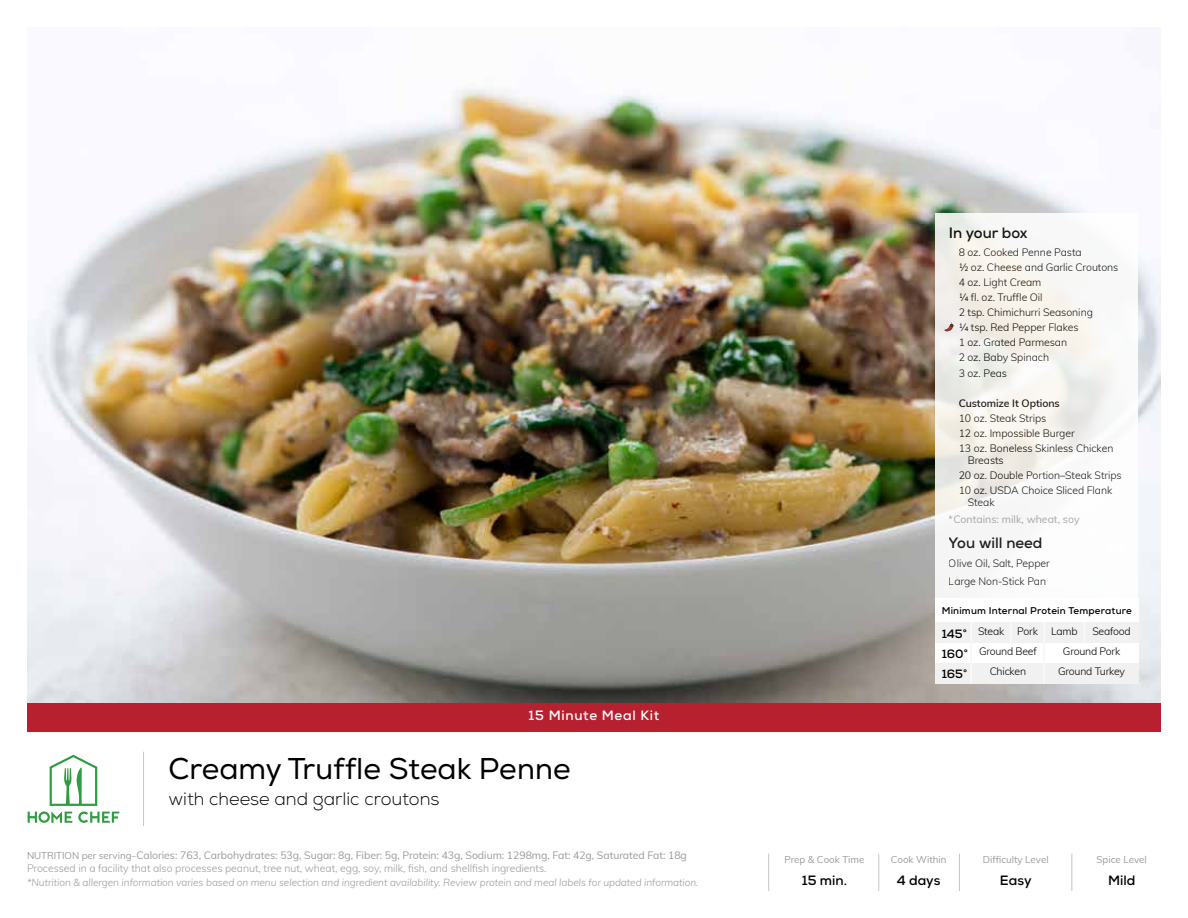
<style>
.page{position:relative;width:1188px;height:918px;background:#fff}
.page>*{position:absolute;margin:0;border:0;box-sizing:border-box;transform-origin:0 0}
.t1{font:30px "Nexa";color:#000}
.t2{font:300 18px "Nexa";color:#000}
.t3{font:700 15px "Nexa";color:#000}
.t4{font:700 13.5px "Nexa";color:#000}
.t5{font:700 13.5px "Nexa";letter-spacing:.05em;color:#fff}
.t6{font:700 12px/20px "Nexa";color:#000;text-align:justify}
.t7{font:300 10.5px/15px "Muli";letter-spacing:-.005em;color:#000}
.t8{font:300 10.5px/13.5px "Muli";letter-spacing:-.005em;color:#9a9a9a}
.t9{font:10.5px "Muli";color:#9a9a9a}
.t10{font:600 10.5px "Muli";letter-spacing:-.005em;color:#000}
.t11{font:italic 300 10.2px "Muli";letter-spacing:-.005em;color:#9a9a9a}
.t12{font:9.75px "Muli";color:#9a9a9a}
.t13{font:700 9.75px "Nexa";letter-spacing:.02em;color:#000}
.s1{font-weight:400;font-size:9.75px}
.s2{font-weight:400}
</style>
<div class="page">
<img style="left:27px;top:88px;width:1134px;height:615px">
<hr style="left:143px;top:752px;width:1px;height:74px;background:#c7c6c5">
<hr style="left:878px;top:854px;width:1px;height:37px;background:#c7c6c5">
<hr style="left:768px;top:854px;width:1px;height:37px;background:#c7c6c5">
<hr style="left:959px;top:854px;width:1px;height:37px;background:#c7c6c5">
<hr style="left:1071px;top:854px;width:1px;height:37px;background:#c7c6c5">
<svg style="left:28px;top:755px;width:91px;height:68px"></svg>
<svg style="left:935px;top:213px;width:203px;height:386px;fill:#f8f7f5"></svg>
<svg style="left:945px;top:322px;width:8px;height:9px"></svg>
<div style="left:935px;top:599px;width:203px;height:85px;background:#fff"></div>
<div style="left:935px;top:663px;width:203px;height:21px;background:#f1f1f1"></div>
<div style="left:935px;top:622px;width:203px;height:21px;background:#f1f1f1"></div>
<div style="left:27px;top:703px;width:1134px;height:28px;background:#b7202f"></div>
<p class="t5" style="left:529px;top:707px;width:132px">15 Minute Meal Kit</p>
<h1 class="t1" style="left:168px;top:751px;width:404px">Creamy Truffle Steak Penne</h1>
<h2 class="t2" style="left:168px;top:788px;width:273px">with cheese and garlic croutons</h2>
<p class="t8" style="left:27px;top:848px;width:661px"><span class="s1">NUTRITION per serving–</span><span class="s2">Calories: 763, Carbohydrates: 53g, Sugar: 8g, Fiber: 5g, Protein: 43g, Sodium: 1298mg, Fat: 42g, Saturated Fat: 18g<br></span>Processed in a facility that also processes peanut, tree nut, wheat, egg, soy, milk, fish, and shellfish ingredients.</p>
<p class="t11" style="left:27px;top:875px;width:673px">*Nutrition &amp; allergen information varies based on menu selection and ingredient availability. Review protein and meal labels for updated information.</p>
<h3 class="t3" style="left:949px;top:223px;width:80px">In your box</h3>
<p class="t7" style="left:959px;top:245px;width:161px">8 oz. Cooked Penne Pasta<br>½ oz. Cheese and Garlic Croutons<br>4 oz. Light Cream<br>¼ fl. oz. Truffle Oil<br>2 tsp. Chimichurri Seasoning<br>¼ tsp. Red Pepper Flakes<br>1 oz. Grated Parmesan<br>2 oz. Baby Spinach<br>3 oz. Peas</p>
<p class="t10" style="left:959px;top:395px;width:103px">Customize It Options</p>
<p class="t7" style="left:959px;top:410px;width:156px">10 oz. Steak Strips<br>12 oz. Impossible Burger<br>13 oz. Boneless Skinless Chicken</p>
<p class="t7" style="left:959px;top:452px;width:165px;text-indent:9px">Breasts<br>20 oz. Double Portion–Steak Strips<br>10 oz. USDA Choice Sliced Flank</p>
<p class="t7" style="left:968px;top:494px;width:28px">Steak</p>
<p class="t9" style="left:949px;top:511px;width:132px">*Contains: milk, wheat, soy</p>
<h3 class="t3" style="left:949px;top:533px;width:95px">You will need</h3>
<p class="t7" style="left:949px;top:553px;width:103px;line-height:18.8px">Olive Oil, Salt, Pepper<br>Large Non-Stick Pan</p>
<p class="t13" style="left:942px;top:605px;width:192px">Minimum Internal Protein Temperature</p>
<p class="t7" style="left:978px;top:623px;width:28px">Steak</p>
<p class="t7" style="left:1051px;top:623px;width:28px">Lamb</p>
<p class="t7" style="left:1092px;top:623px;width:40px">Seafood</p>
<p class="t7" style="left:1058px;top:664px;width:68px">Ground Turkey</p>
<p class="t7" style="left:1017px;top:623px;width:22px">Pork</p>
<p class="t7" style="left:990px;top:664px;width:38px">Chicken</p>
<p class="t6" style="left:942px;top:624px;width:28px">145° 160° 165°</p>
<p class="t7" style="left:979px;top:643px;width:59px">Ground Beef</p>
<p class="t7" style="left:1063px;top:643px;width:59px">Ground Pork</p>
<p class="t12" style="left:784px;top:853px;width:82px">Prep &amp; Cook Time</p>
<p class="t12" style="left:891px;top:853px;width:57px">Cook Within</p>
<p class="t12" style="left:983px;top:853px;width:67px">Difficulty Level</p>
<p class="t12" style="left:1097px;top:853px;width:52px">Spice Level</p>
<p class="t4" style="left:802px;top:872px;width:47px">15 min.</p>
<p class="t4" style="left:897px;top:871px;width:45px">4 days</p>
<p class="t4" style="left:1000px;top:872px;width:33px">Easy</p>
<p class="t4" style="left:1108px;top:872px;width:29px">Mild</p>
</div>
